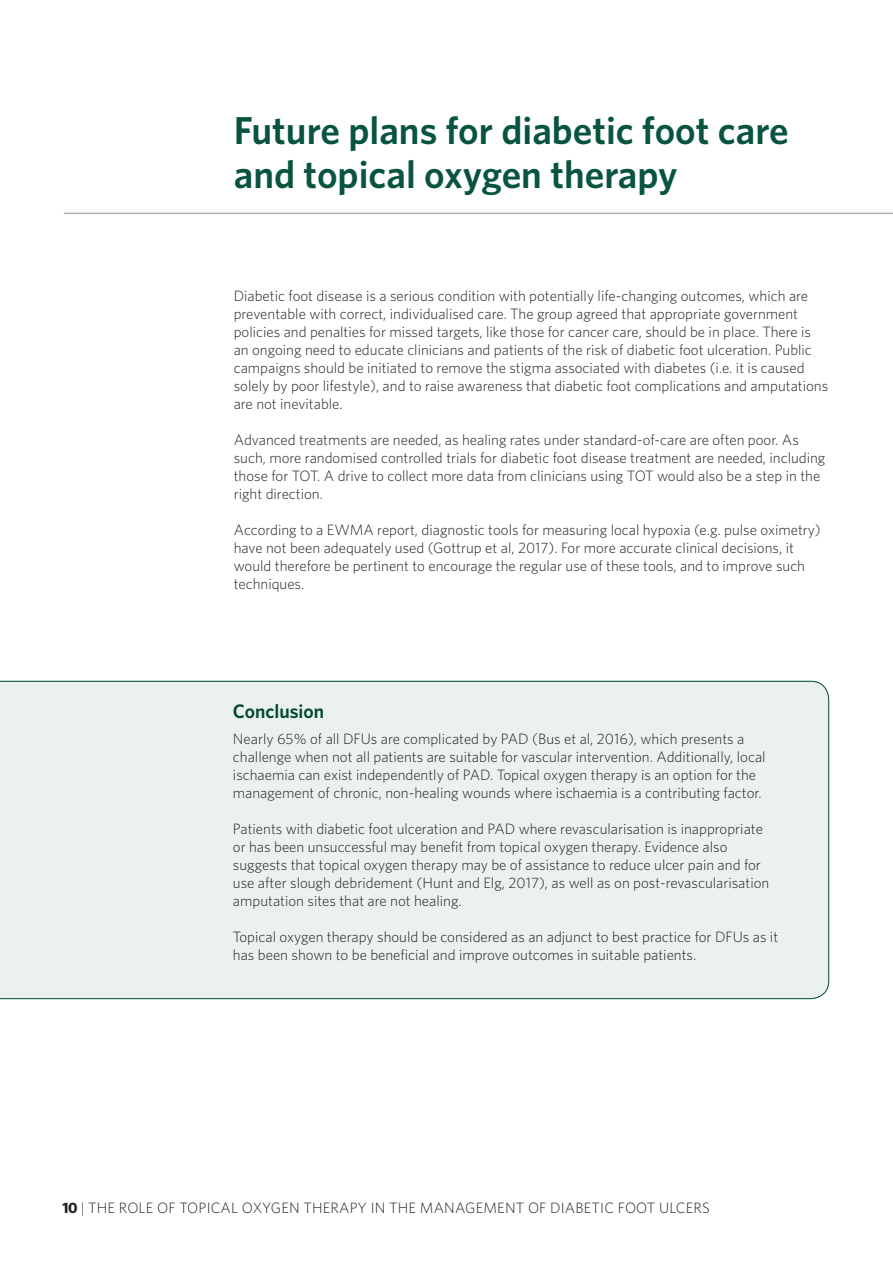
<style>
.page{position:relative;width:893px;height:1263px;background:#fff}
.page>*{position:absolute;margin:0;border:0;box-sizing:border-box;transform-origin:0 0}
.IFC_Name{font:600 39px/44.2px "Whitney";color:#085440}
.IFC_Name-2{font:600 19.5px "Whitney";color:#004632}
.IFC_Name-3{font:300 15px/18px "Whitney";color:#231f20}
.s1{font-weight:700}
</style>
<div class="page">
<hr style="left:64px;top:213px;width:829px;height:1px;background:#b0b1b5">
<div style="left:0;top:681px;width:829px;height:318px;background:#eaf1ef"></div>
<p class="IFC_Name" style="left:234px;top:107px;width:556px">Future plans for diabetic foot care and topical oxygen therapy</p>
<p class="IFC_Name-3" style="left:234px;top:287px;width:596px">Diabetic foot disease is a serious condition with potentially life-changing outcomes, which are preventable with correct, individualised care. The group agreed that appropriate government policies and penalties for missed targets, like those for cancer care, should be in place. There is an ongoing need to educate clinicians and patients of the risk of diabetic foot ulceration. Public campaigns should be initiated to remove the stigma associated with diabetes (i.e. it is caused solely by poor lifestyle), and to raise awareness that diabetic foot complications and amputations are not inevitable.</p>
<p class="IFC_Name-3" style="left:234px;top:431px;width:593px">Advanced treatments are needed, as healing rates under standard-of-care are often poor. As such, more randomised controlled trials for diabetic foot disease treatment are needed, including those for TOT. A drive to collect more data from clinicians using TOT would also be a step in the right direction.</p>
<p class="IFC_Name-3" style="left:234px;top:521px;width:588px">According to a EWMA report, diagnostic tools for measuring local hypoxia (e.g. pulse oximetry) have not been adequately used (Gottrup et al, 2017). For more accurate clinical decisions, it would therefore be pertinent to encourage the regular use of these tools, and to improve such techniques.</p>
<p class="IFC_Name-2" style="left:233px;top:699px;width:93px">Conclusion</p>
<p class="IFC_Name-3" style="left:233px;top:730px;width:534px">Nearly 65% of all DFUs are complicated by PAD (Bus et al, 2016), which presents a challenge when not all patients are suitable for vascular intervention. Additionally, local ischaemia can exist independently of PAD. Topical oxygen therapy is an option for the management of chronic, non-healing wounds where ischaemia is a contributing factor.</p>
<p class="IFC_Name-3" style="left:233px;top:820px;width:538px">Patients with diabetic foot ulceration and PAD where revascularisation is inappropriate or has been unsuccessful may benefit from topical oxygen therapy. Evidence also suggests that topical oxygen therapy may be of assistance to reduce ulcer pain and for use after slough debridement (Hunt and Elg, 2017), as well as on post-revascularisation amputation sites that are not healing.</p>
<p class="IFC_Name-3" style="left:233px;top:928px;width:547px">Topical oxygen therapy should be considered as an adjunct to best practice for DFUs as it has been shown to be beneficial and improve outcomes in suitable patients.</p>
<p class="IFC_Name-3" style="left:62px;top:1199px;width:649px"><span class="s1">10</span> | THE ROLE OF TOPICAL OXYGEN THERAPY IN THE MANAGEMENT OF DIABETIC FOOT ULCERS</p>
</div>
